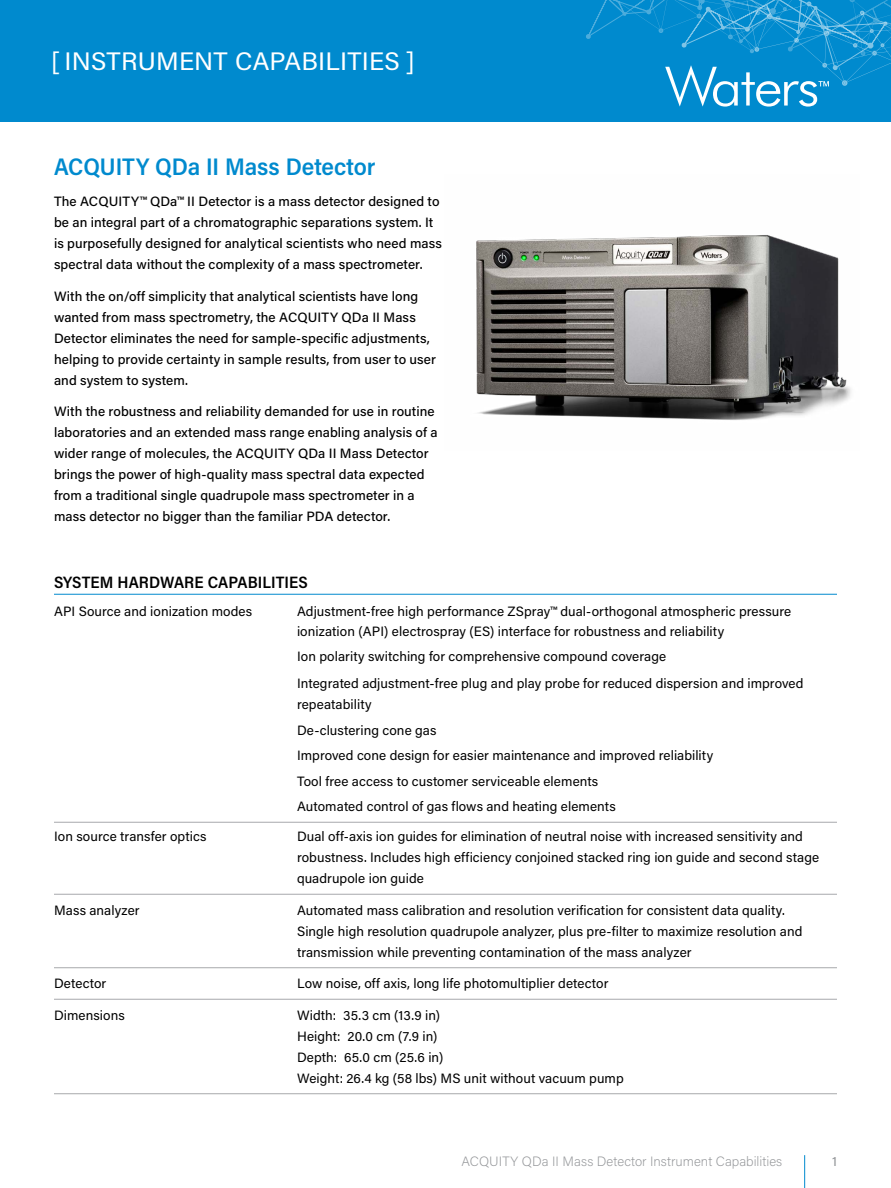
<style>
.page{position:relative;width:891px;height:1188px;background:#fff}
.page>*{position:absolute;margin:0;border:0;box-sizing:border-box;transform-origin:0 0}
.t1{font:25.5px "Acumin Pro Semi Cond";letter-spacing:.01em;color:#fff;scale:1.1 1}
.t2{font:600 24px "Acumin Pro Semi Cond";letter-spacing:-.005em;color:#008ace}
.t3{font:600 16.5px "Acumin Pro Semi Cond";letter-spacing:.005em;color:#000}
.t4{font:13.5px/21px "Acumin Pro";letter-spacing:.005em;color:#000}
.t5{font:500 13.5px/21px "Acumin Pro";letter-spacing:.005em;color:#000}
.t6{font:200 13.5px "Acumin Pro";letter-spacing:.005em;color:#939598}
.t7{font:13.5px "Acumin Pro";color:#939598}
</style>
<div class="page">
<div style="left:0;top:0;width:891px;height:122px;background:#008ace"></div>
<hr style="left:804px;top:1155px;width:1px;height:33px;background:#008ace">
<svg style="left:586px;top:0;width:305px;height:107px"></svg>
<hr style="left:54px;top:594px;width:783px;height:1px;background:#008ace">
<hr style="left:54px;top:822px;width:783px;height:1px;background:#a7a9ac">
<hr style="left:54px;top:894px;width:783px;height:1px;background:#a7a9ac">
<hr style="left:54px;top:967px;width:783px;height:1px;background:#a7a9ac">
<hr style="left:54px;top:999px;width:783px;height:1px;background:#a7a9ac">
<hr style="left:54px;top:1093px;width:783px;height:1px;background:#a7a9ac">
<img style="left:476px;top:235px;width:375px;height:185px">
<h1 class="t1" style="left:51px;top:43px;width:332px">[ INSTRUMENT CAPABILITIES ]</h1>
<h2 class="t2" style="left:54px;top:149px;width:323px">ACQUITY QDa II Mass Detector</h2>
<p class="t5" style="left:54px;top:190px;width:390px">The ACQUITY™ QDa™ II Detector is a mass detector designed to be an integral part of a chromatographic separations system. It is purposefully designed for analytical scientists who need mass spectral data without the complexity of a mass spectrometer.</p>
<p class="t5" style="left:54px;top:285px;width:384px">With the on/off simplicity that analytical scientists have long wanted from mass spectrometry, the ACQUITY QDa II Mass Detector eliminates the need for sample-specific adjustments, helping to provide certainty in sample results, from user to user and system to system.</p>
<p class="t5" style="left:54px;top:400px;width:385px">With the robustness and reliability demanded for use in routine laboratories and an extended mass range enabling analysis of a wider range of molecules, the ACQUITY QDa II Mass Detector brings the power of high-quality mass spectral data expected from a traditional single quadrupole mass spectrometer in a mass detector no bigger than the familiar PDA detector.</p>
<p class="t3" style="left:54px;top:571px;width:255px">SYSTEM HARDWARE CAPABILITIES</p>
<p class="t4" style="left:54px;top:601px;width:200px">API Source and ionization modes</p>
<p class="t4" style="left:297px;top:601px;width:496px;line-height:19.5px">Adjustment-free high performance ZSpray™ dual-orthogonal atmospheric pressure ionization (API) electrospray (ES) interface for robustness and reliability</p>
<p class="t4" style="left:297px;top:643px;width:508px;line-height:27px">Ion polarity switching for comprehensive compound coverage<br>Integrated adjustment-free plug and play probe for reduced dispersion and improved</p>
<p class="t4" style="left:297px;top:691px;width:418px;line-height:25.5px">repeatability<br>De-clustering cone gas<br>Improved cone design for easier maintenance and improved reliability Tool free access to customer serviceable elements<br>Automated control of gas flows and heating elements</p>
<p class="t4" style="left:54px;top:826px;width:154px">Ion source transfer optics</p>
<p class="t4" style="left:297px;top:826px;width:524px">Dual off-axis ion guides for elimination of neutral noise with increased sensitivity and robustness. Includes high efficiency conjoined stacked ring ion guide and second stage quadrupole ion guide</p>
<p class="t4" style="left:54px;top:899px;width:87px">Mass analyzer</p>
<p class="t4" style="left:297px;top:899px;width:507px">Automated mass calibration and resolution verification for consistent data quality.<br>Single high resolution quadrupole analyzer, plus pre-filter to maximize resolution and transmission while preventing contamination of the mass analyzer</p>
<p class="t4" style="left:54px;top:973px;width:54px">Detector</p>
<p class="t4" style="left:297px;top:973px;width:313px">Low noise, off axis, long life photomultiplier detector</p>
<p class="t4" style="left:54px;top:1004px;width:72px">Dimensions</p>
<p class="t4" style="left:297px;top:1004px;width:328px">Width: 35.3 cm (13.9 in)<br>Height: 20.0 cm (7.9 in)<br>Depth: 65.0 cm (25.6 in)<br>Weight: 26.4 kg (58 lbs) MS unit without vacuum pump</p>
<p class="t6" style="left:461px;top:1152px;width:322px">ACQUITY QDa II Mass Detector Instrument Capabilities</p>
<p class="t7" style="left:832px;top:1151px;width:6px">1</p>
</div>
